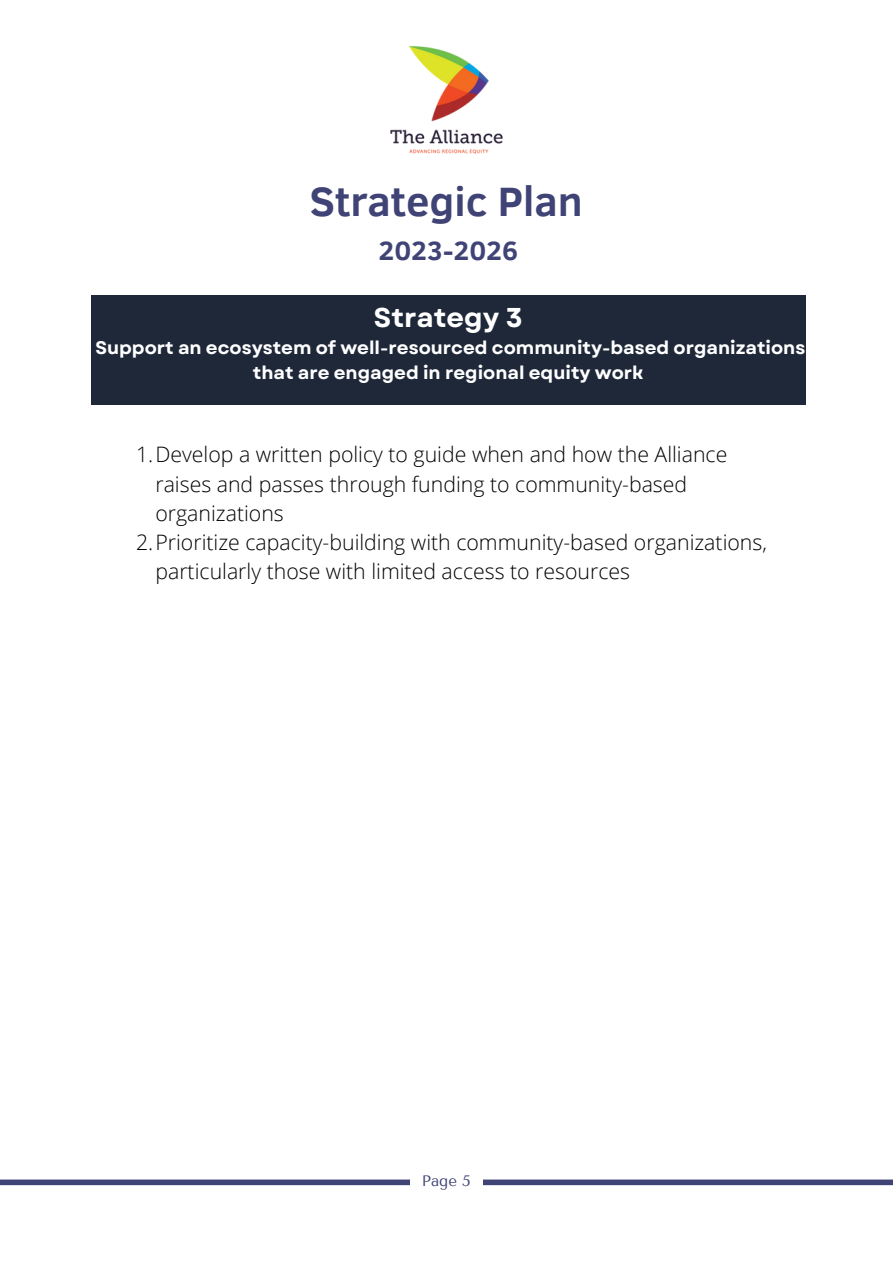
<style>
.page{position:relative;width:893px;height:1264px;background:#fff}
.page>*{position:absolute;margin:0;border:0;box-sizing:border-box;transform-origin:0 0}
.t1{font:700 42px "Clear Sans";color:#404375}
.t2{font:700 27.15px "Garet";color:#fff}
.t3{font:700 27px "Clear Sans";color:#404375}
.t4{font:300 21.3px "Open Sans";color:#000}
.t5{font:700 18.15px/24.8px "Garet";color:#fff;text-align:center}
.t6{font:15px "Tenor Sans";color:#404375}
</style>
<div class="page">
<div style="left:0;top:1179px;width:892px;height:6px;background:#404375"></div>
<img style="left:390px;top:46px;width:113px;height:108px">
<div style="left:410px;top:1167px;width:72px;height:29px;background:#fff"></div>
<div style="left:91px;top:296px;width:714px;height:109px;background:#1f2839"></div>
<h1 class="t1" style="left:310px;top:171px;width:274px">Strategic Plan</h1>
<p class="t3" style="left:378px;top:231px;width:141px">2023-2026</p>
<p class="t2" style="left:374px;top:298px;width:150px">Strategy 3</p>
<p class="t5" style="left:95px;top:335px;width:711px">Support an ecosystem of well-resourced community-based organizations that are engaged in regional equity work</p>
<p class="t4" style="left:136px;top:439px;width:592px">1.Develop a written policy to guide when and how the Alliance</p>
<p class="t4" style="left:155px;top:469px;width:533px">raises and passes through funding to community-based</p>
<p class="t4" style="left:155px;top:498px;width:130px">organizations</p>
<p class="t4" style="left:136px;top:527px;width:632px">2.Prioritize capacity-building with community-based organizations,</p>
<p class="t4" style="left:155px;top:556px;width:476px">particularly those with limited access to resources</p>
<p class="t6" style="left:422px;top:1171px;width:50px">Page 5</p>
</div>
